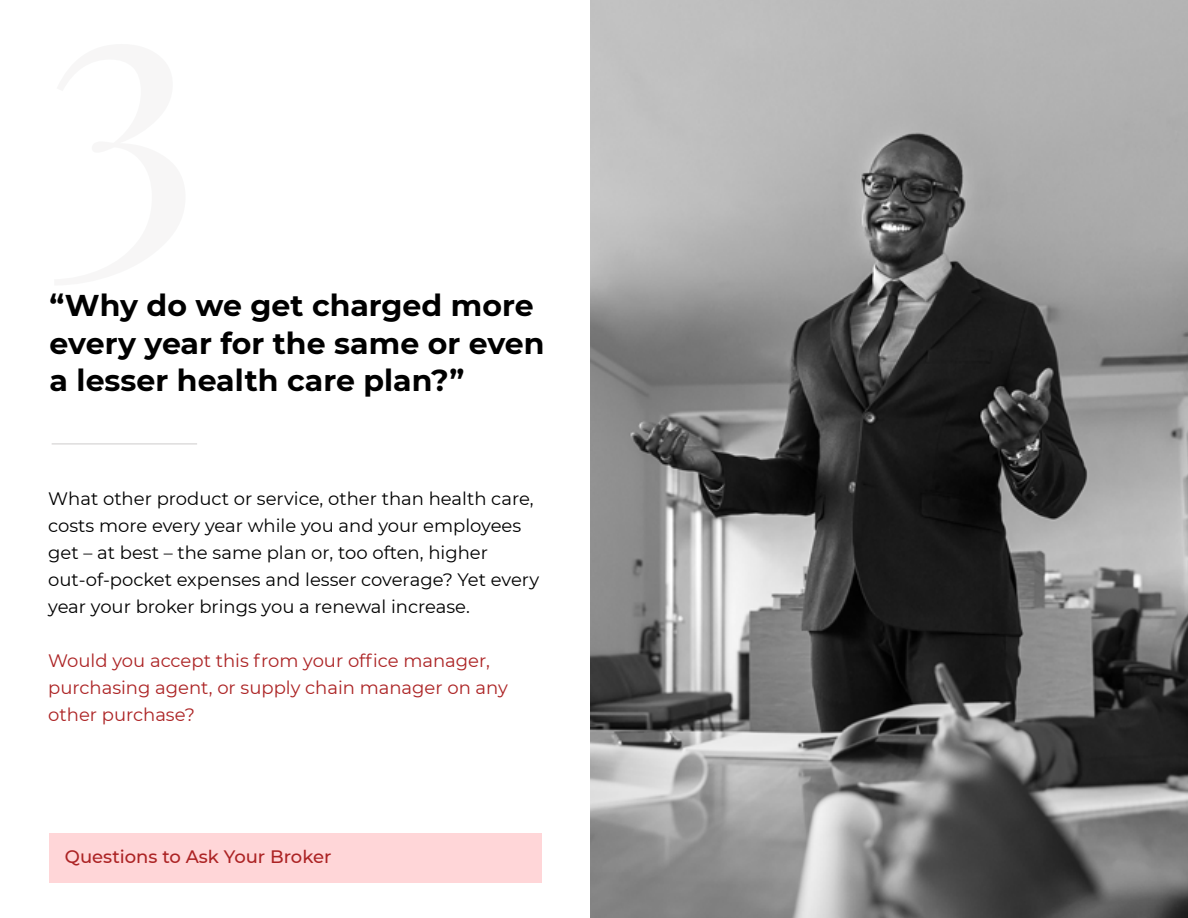
<style>
.page{position:relative;width:1188px;height:918px;background:#fff}
.page>*{position:absolute;margin:0;border:0;box-sizing:border-box;transform-origin:0 0}
.t1{font:700 30px/37.5px "Montserrat";color:#000}
.t2{font:18px/27px "Montserrat";color:#000}
.t3{font:18px/27px "Montserrat";color:#ac2324}
.t4{font:500 18px "Montserrat";color:#ac2324}
</style>
<div class="page">
<div style="left:49px;top:833px;width:493px;height:50px;background:#ffd6d8"></div>
<hr style="left:52px;top:443px;width:145px;height:1px;background:#d3d1d1">
<img style="left:590px;top:0;width:598px;height:918px">
<h1 class="t1" style="left:50px;top:285px;width:496px">“Why do we get charged more every year for the same or even a lesser health care plan?”</h1>
<p class="t2" style="left:48px;top:485px;width:492px">What other product or service, other than health care, costs more every year while you and your employees get – at best – the same plan or, too often, higher out-of-pocket expenses and lesser coverage? Yet every year your broker brings you a renewal increase.</p>
<p class="t3" style="left:48px;top:647px;width:461px">Would you accept this from your office manager, purchasing agent, or supply chain manager on any other purchase?</p>
<p class="t4" style="left:65px;top:845px;width:268px">Questions to Ask Your Broker</p>
</div>
